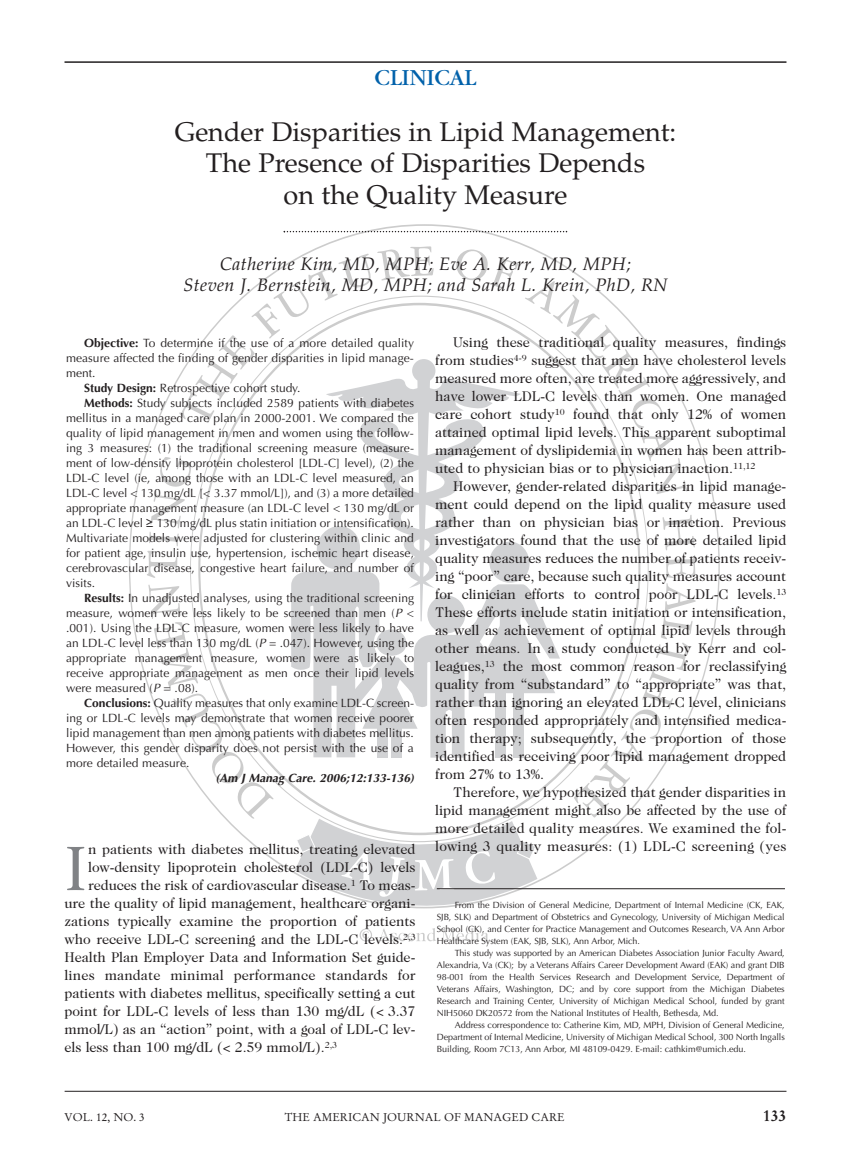
<style>
.page{position:relative;width:851px;height:1161px;background:#fff}
.page>*{position:absolute;margin:0;border:0;box-sizing:border-box;transform-origin:0 0}
.t1{font:63.45px "Caslon Two Twenty Four";color:#808285}
.t2{font:27px/31.5px "Palatino";color:#231f20;text-align:center}
.t3{font:24px "Garamond";color:#0161aa}
.t4{font:italic 18px/21px "Palatino";letter-spacing:.025em;color:#231f20;text-align:center}
.t5{font:700 15.75px "Stempel Garamond";color:#231f20}
.t6{font:14.25px/18px "Caslon Two Twenty Four";letter-spacing:-.005em;color:#231f20;text-align:justify}
.t7{font:12px "Optima";letter-spacing:.005em;color:#231f20}
.t8{font:italic 700 12px "Optima";color:#231f20}
.t9{font:11.25px "Stempel Garamond";color:#231f20}
.t10{font:9px/12px "Optima";letter-spacing:-.005em;color:#231f20;text-align:justify}
.s1{font-weight:700}
.s2{font-family:"Monaco"}
.s3{font-style:italic}
</style>
<div class="page">
<svg style="left:147px;top:246px;width:548px;height:695px"></svg>
<hr style="left:65px;top:1091px;width:721px;height:1px;background:#231f20">
<svg style="left:283px;top:231px;width:284px;height:1px"></svg>
<hr style="left:437px;top:888px;width:348px;height:1px;background:#231f20">
<hr style="left:64px;top:61px;width:722px;height:2px;background:#231f20">
<h3 class="t3" style="left:374px;top:69px;width:103px">CLINICAL</h3>
<h2 class="t2" style="left:175px;top:119px;width:503px">Gender Disparities in Lipid Management:<br>The Presence of Disparities Depends<br>on the Quality Measure</h2>
<p class="t4" style="left:183px;top:255px;width:485px">Catherine Kim, MD, MPH; Eve A. Kerr, MD, MPH;<br>Steven J. Bernstein, MD, MPH; and Sarah L. Krein, PhD, RN</p>
<p class="t7" style="left:84px;top:338px;width:331px"><span class="s1">Objective:</span> To determine if the use of a more detailed quality</p>
<p class="t7" style="left:66px;top:353px;width:349px">measure affected the finding of gender disparities in lipid manage-</p>
<p class="t7" style="left:66px;top:368px;width:31px">ment.</p>
<p class="t7" style="left:84px;top:383px;width:218px"><span class="s1">Study Design:</span> Retrospective cohort study.</p>
<p class="t7" style="left:84px;top:398px;width:331px"><span class="s1">Methods:</span> Study subjects included 2589 patients with diabetes</p>
<p class="t7" style="left:66px;top:413px;width:349px">mellitus in a managed care plan in 2000-2001. We compared the</p>
<p class="t7" style="left:66px;top:428px;width:349px">quality of lipid management in men and women using the follow-</p>
<p class="t7" style="left:66px;top:443px;width:349px">ing 3 measures: (1) the traditional screening measure (measure-</p>
<p class="t7" style="left:66px;top:458px;width:349px">ment of low-density lipoprotein cholesterol [LDL-C] level), (2) the</p>
<p class="t7" style="left:66px;top:473px;width:349px">LDL-C level (ie, among those with an LDL-C level measured, an</p>
<p class="t7" style="left:66px;top:488px;width:349px">LDL-C level &lt; 130 mg/dL [&lt; 3.37 mmol/L]), and (3) a more detailed</p>
<p class="t7" style="left:66px;top:503px;width:349px">appropriate management measure (an LDL-C level &lt; 130 mg/dL or</p>
<p class="t7" style="left:66px;top:518px;width:349px">an LDL-C level <span class="s2">≥</span> 130 mg/dL plus statin initiation or intensification).</p>
<p class="t7" style="left:66px;top:533px;width:349px">Multivariate models were adjusted for clustering within clinic and</p>
<p class="t7" style="left:66px;top:548px;width:349px">for patient age, insulin use, hypertension, ischemic heart disease,</p>
<p class="t7" style="left:66px;top:563px;width:349px">cerebrovascular disease, congestive heart failure, and number of</p>
<p class="t7" style="left:66px;top:578px;width:31px">visits.</p>
<p class="t7" style="left:84px;top:593px;width:331px"><span class="s1">Results:</span> In unadjusted analyses, using the traditional screening</p>
<p class="t7" style="left:66px;top:608px;width:349px">measure, women were less likely to be screened than men (<span class="s3">P</span> &lt;</p>
<p class="t7" style="left:66px;top:623px;width:349px">.001). Using the LDL-C measure, women were less likely to have</p>
<p class="t7" style="left:66px;top:638px;width:349px">an LDL-C level less than 130 mg/dL (<span class="s3">P</span> = .047). However, using the</p>
<p class="t7" style="left:66px;top:653px;width:349px">appropriate management measure, women were as likely to</p>
<p class="t7" style="left:66px;top:668px;width:349px">receive appropriate management as men once their lipid levels</p>
<p class="t7" style="left:66px;top:683px;width:134px">were measured (<span class="s3">P</span> = .08).</p>
<p class="t7" style="left:84px;top:698px;width:332px"><span class="s1">Conclusions:</span> Quality measures that only examine LDL-C screen-</p>
<p class="t7" style="left:66px;top:713px;width:349px">ing or LDL-C levels may demonstrate that women receive poorer</p>
<p class="t7" style="left:66px;top:728px;width:349px">lipid management than men among patients with diabetes mellitus.</p>
<p class="t7" style="left:66px;top:743px;width:349px">However, this gender disparity does not persist with the use of a</p>
<p class="t7" style="left:66px;top:758px;width:125px">more detailed measure.</p>
<p class="t8" style="left:215px;top:773px;width:200px">(Am J Manag Care. 2006;12:133-136)</p>
<h1 class="t1" style="left:64px;top:844px;width:24px">I</h1>
<p class="t6" style="left:88px;top:841px;width:329px">n patients with diabetes mellitus, treating elevated</p>
<p class="t6" style="left:88px;top:859px;width:329px">low-density lipoprotein cholesterol (LDL-C) levels</p>
<p class="t6" style="left:88px;top:877px;width:329px">reduces the risk of cardiovascular disease.<sup>1</sup> To meas-</p>
<p class="t6" style="left:64px;top:895px;width:352px">ure the quality of lipid management, healthcare organi-</p>
<p class="t6" style="left:64px;top:913px;width:352px">zations typically examine the proportion of patients</p>
<p class="t6" style="left:64px;top:931px;width:353px">who receive LDL-C screening and the LDL-C levels.<sup>2,3</sup></p>
<p class="t6" style="left:64px;top:949px;width:352px">Health Plan Employer Data and Information Set guide-</p>
<p class="t6" style="left:64px;top:967px;width:352px">lines mandate minimal performance standards for</p>
<p class="t6" style="left:64px;top:985px;width:352px">patients with diabetes mellitus, specifically setting a cut</p>
<p class="t6" style="left:64px;top:1003px;width:352px">point for LDL-C levels of less than 130 mg/dL (&lt; 3.37</p>
<p class="t6" style="left:64px;top:1021px;width:352px">mmol/L) as an “action” point, with a goal of LDL-C lev-</p>
<p class="t6" style="left:64px;top:1039px;width:274px">els less than 100 mg/dL (&lt; 2.59 mmol/L).<sup>2,3</sup></p>
<p class="t6" style="left:435px;top:334px;width:352px;text-indent:18px">Using these traditional quality measures, findings from studies<sup>4-9</sup> suggest that men have cholesterol levels measured more often, are treated more aggressively, and have lower LDL-C levels than women. One managed care cohort study<sup>10</sup> found that only 12% of women attained optimal lipid levels. This apparent suboptimal management of dyslipidemia in women has been attrib&shy;uted to physician bias or to physician inaction.<sup>11,12</sup></p>
<p class="t6" style="left:435px;top:478px;width:353px;text-indent:18px">However, gender-related disparities in lipid manage&shy;ment could depend on the lipid quality measure used rather than on physician bias or inaction. Previous investigators found that the use of more detailed lipid quality measures reduces the number of patients receiv&shy;ing “poor” care, because such quality measures account for clinician efforts to control poor LDL-C levels.<sup>13<br></sup>These efforts include statin initiation or intensification, as well as achievement of optimal lipid levels through other means. In a study conducted by Kerr and col&shy;leagues,<sup>13</sup> the most common reason for reclassifying quality from “substandard” to “appropriate” was that, rather than ignoring an elevated LDL-C level, clinicians often responded appropriately and intensified medica&shy;tion therapy; subsequently, the proportion of those identified as receiving poor lipid management dropped from 27% to 13%.</p>
<p class="t6" style="left:435px;top:784px;width:353px;text-indent:18px">Therefore, we hypothesized that gender disparities in lipid management might also be affected by the use of more detailed quality measures. We examined the fol&shy;lowing 3 quality measures: (1) LDL-C screening (yes</p>
<p class="t10" style="left:437px;top:900px;width:349px;text-indent:18px">From the Division of General Medicine, Department of Internal Medicine (CK, EAK, SJB, SLK) and Department of Obstetrics and Gynecology, University of Michigan Medical School (CK), and Center for Practice Management and Outcomes Research, VA Ann Arbor Healthcare System (EAK, SJB, SLK), Ann Arbor, Mich.</p>
<p class="t10" style="left:437px;top:948px;width:349px;text-indent:18px">This study was supported by an American Diabetes Association Junior Faculty Award, Alexandria, Va (CK); by a Veterans Affairs Career Development Award (EAK) and grant DIB 98-001 from the Health Services Research and Development Service, Department of Veterans Affairs, Washington, DC; and by core support from the Michigan Diabetes Research and Training Center, University of Michigan Medical School, funded by grant NIH5060 DK20572 from the National Institutes of Health, Bethesda, Md.</p>
<p class="t10" style="left:437px;top:1020px;width:349px;text-indent:18px">Address correspondence to: Catherine Kim, MD, MPH, Division of General Medicine, Department of Internal Medicine, University of Michigan Medical School, 300 North Ingalls Building, Room 7C13, Ann Arbor, MI 48109-0429. E-mail: cathkim@umich.edu.</p>
<p class="t9" style="left:65px;top:1112px;width:82px">VOL. 12, NO. 3</p>
<p class="t9" style="left:285px;top:1112px;width:281px">THE AMERICAN JOURNAL OF MANAGED CARE</p>
<p class="t5" style="left:762px;top:1108px;width:25px">133</p>
</div>
